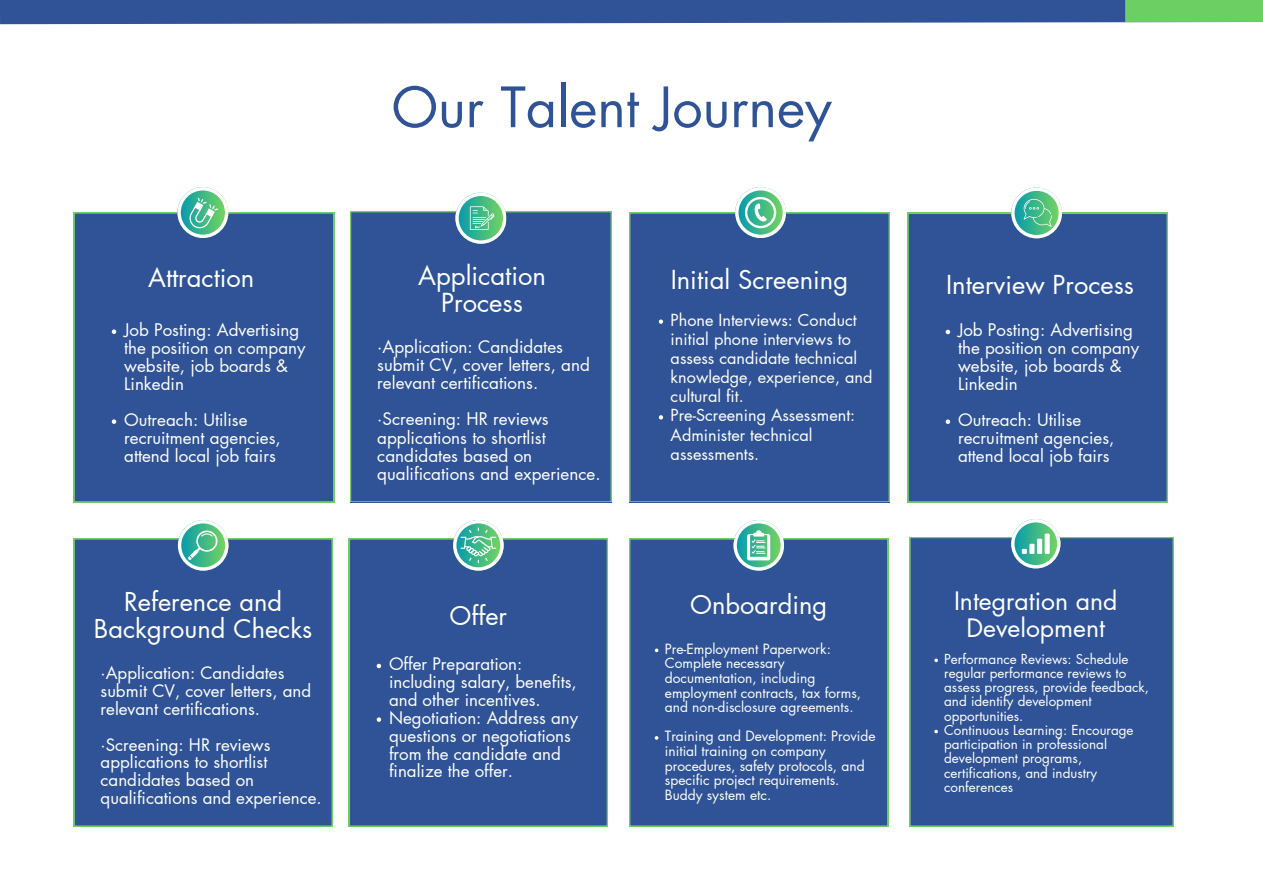
<style>
.page{position:relative;width:1263px;height:894px;background:#fff}
.page>*{position:absolute;margin:0;border:0;box-sizing:border-box;transform-origin:0 0}
.t1{font:54px "Futura LT Pro";color:#2f5396}
.t2{font:25.65px/27.3px "Futura LT Pro";color:#fff;text-align:center}
.t3{font:25.5px "Futura LT Pro";color:#fff}
.t4{font:25.35px/27.2px "Futura LT Pro";color:#fff;text-align:center}
.t5{font:24.75px/26.4px "Futura LT Pro";color:#fff;text-align:center}
.t6{font:17.1px/18px "Futura LT Pro";color:#fff}
.t7{font:16.95px/18px "Futura LT Pro";color:#fff}
.t8{font:16.2px/19.2px "Futura LT Pro";color:#fff}
.t9{font:13.8px/14.5px "Futura LT Pro";color:#fff}
.t10{font:13.5px/14.2px "Futura LT Pro";color:#fff}
</style>
<div class="page">
<svg style="left:0;top:0;width:1239px;height:25px;background:#3f609e"></svg>
<div style="left:1125px;top:0;width:138px;height:22px;background:#6bcf63"></div>
<div style="left:74px;top:212px;width:260px;height:290px;background:#2f5396"></div>
<svg style="left:177px;top:187px;width:51px;height:51px"></svg>
<svg style="left:112px;top:329px;width:4px;height:5px"></svg>
<svg style="left:112px;top:419px;width:4px;height:5px"></svg>
<div style="left:350px;top:211px;width:261px;height:290px;background:#2f5396"></div>
<svg style="left:455px;top:192px;width:51px;height:51px"></svg>
<div style="left:629px;top:212px;width:260px;height:290px;background:#2f5396"></div>
<svg style="left:735px;top:187px;width:51px;height:51px"></svg>
<svg style="left:659px;top:319px;width:4px;height:5px"></svg>
<svg style="left:659px;top:415px;width:4px;height:4px"></svg>
<div style="left:908px;top:213px;width:259px;height:289px;background:#2f5396"></div>
<svg style="left:1011px;top:187px;width:51px;height:51px"></svg>
<svg style="left:946px;top:329px;width:4px;height:5px"></svg>
<svg style="left:946px;top:419px;width:4px;height:5px"></svg>
<div style="left:74px;top:538px;width:259px;height:288px;background:#2f5396"></div>
<svg style="left:178px;top:520px;width:50px;height:50px"></svg>
<div style="left:349px;top:538px;width:259px;height:288px;background:#2f5396"></div>
<svg style="left:453px;top:520px;width:51px;height:50px"></svg>
<svg style="left:377px;top:663px;width:4px;height:5px"></svg>
<svg style="left:377px;top:717px;width:4px;height:4px"></svg>
<div style="left:629px;top:538px;width:259px;height:288px;background:#2f5396"></div>
<svg style="left:733px;top:520px;width:51px;height:50px"></svg>
<svg style="left:655px;top:648px;width:3px;height:4px"></svg>
<div style="left:909px;top:537px;width:265px;height:289px;background:#2f5396"></div>
<svg style="left:1011px;top:519px;width:49px;height:49px"></svg>
<div style="left:1029px;top:543px;width:5px;height:10px;background:#fff"></div>
<div style="left:1037px;top:538px;width:5px;height:15px;background:#fff"></div>
<div style="left:1045px;top:533px;width:5px;height:20px;background:#fff"></div>
<svg style="left:934px;top:658px;width:4px;height:4px"></svg>
<svg style="left:934px;top:729px;width:4px;height:4px"></svg>
<h1 class="t3" style="left:148px;top:266px;width:108px">Attraction</h1>
<p class="t7" style="left:124px;top:321px;width:183px">Job Posting: Advertising the position on company website, job boards &amp;<br>Linkedin</p>
<p class="t7" style="left:124px;top:411px;width:158px">Outreach: Utilise recruitment agencies, attend local job fairs</p>
<p class="t4" style="left:94px;top:589px;width:220px">Reference and<br>Background Checks</p>
<h2 class="t7" style="left:101px;top:664px;width:212px">·Application: Candidates submit CV, cover letters, and relevant certifications.</h2>
<p class="t7" style="left:101px;top:735px;width:223px">·Screening: HR reviews applications to shortlist candidates based on qualifications and experience.</p>
<p class="t1" style="left:391px;top:83px;width:442px">Our Talent Journey</p>
<h2 class="t2" style="left:418px;top:263px;width:129px">Application<br>Process</h2>
<p class="t6" style="left:377px;top:338px;width:214px">·Application: Candidates submit CV, cover letters, and relevant certifications.</p>
<h2 class="t6" style="left:377px;top:411px;width:225px">·Screening: HR reviews applications to shortlist candidates based on qualifications and experience.</h2>
<p class="t4" style="left:450px;top:603px;width:59px">Offer</p>
<p class="t7" style="left:389px;top:655px;width:189px">Offer Preparation: including salary, benefits, and other incentives.</p>
<h2 class="t7" style="left:389px;top:709px;width:191px">Negotiation: Address any questions or negotiations from the candidate and finalize the offer.</h2>
<p class="t3" style="left:671px;top:267px;width:179px">Initial Screening</p>
<h2 class="t3" style="left:946px;top:272px;width:189px">Interview Process</h2>
<h3 class="t7" style="left:958px;top:321px;width:183px">Job Posting: Advertising the position on company website, job boards &amp;<br>Linkedin</h3>
<h3 class="t7" style="left:958px;top:411px;width:158px">Outreach: Utilise recruitment agencies, attend local job fairs</h3>
<h3 class="t8" style="left:671px;top:311px;width:203px">Phone Interviews: Conduct initial phone interviews to assess candidate technical knowledge, experience, and cultural fit.</h3>
<h3 class="t8" style="left:671px;top:406px;width:186px">Pre-Screening Assessment:<br>Administer technical assessments.</h3>
<p class="t4" style="left:690px;top:591px;width:138px">Onboarding</p>
<p class="t9" style="left:665px;top:641px;width:198px">Pre-Employment Paperwork:<br>Complete necessary documentation, including employment contracts, tax forms, and non-disclosure agreements.</p>
<p class="t9" style="left:665px;top:729px;width:212px">Training and Development: Provide initial training on company procedures, safety protocols, and specific project requirements.<br>Buddy system etc.</p>
<h2 class="t5" style="left:954px;top:589px;width:165px">Integration and<br>Development</h2>
<p class="t10" style="left:944px;top:652px;width:206px">Performance Reviews: Schedule regular performance reviews to assess progress, provide feedback, and identify development opportunities.</p>
<p class="t10" style="left:944px;top:723px;width:191px">Continuous Learning: Encourage participation in professional development programs, certifications, and industry conferences</p>
</div>
